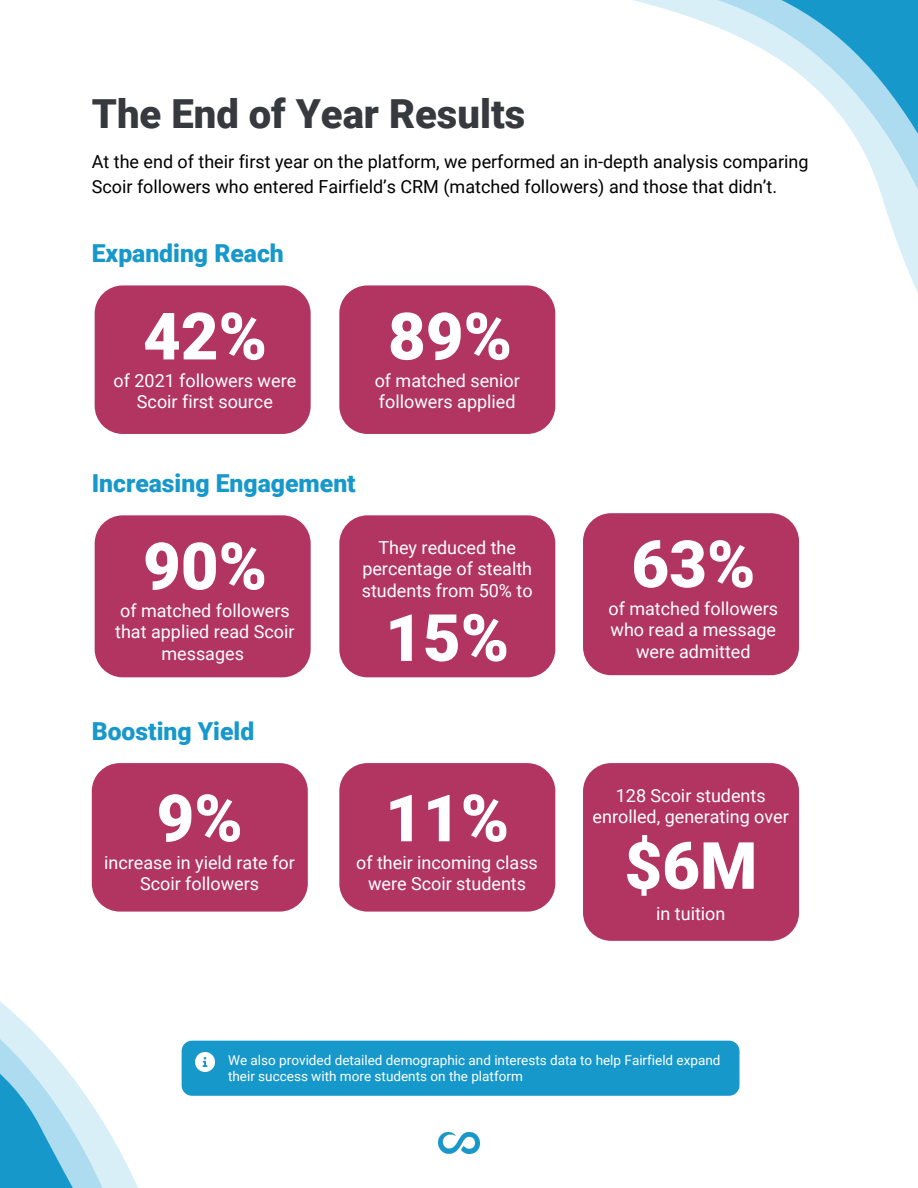
<style>
.page{position:relative;width:918px;height:1188px;background:#fff}
.page>*{position:absolute;margin:0;border:0;box-sizing:border-box;transform-origin:0 0}
.t1{font:900 65.25px "Roboto";color:#fff}
.t2{font:900 40.05px "Roboto";color:#36393d}
.t3{font:900 24.75px "Roboto";color:#1798cb}
.t4{font:18px/21.3px "Roboto";color:#fff;text-align:center}
.t5{font:18px/24.8px "Roboto";color:#000}
.t6{font:13.5px/16px "Roboto";color:#fff}
</style>
<div class="page">
<svg style="left:0;top:1001px;width:465px;height:187px"></svg>
<img style="left:438px;top:1133px;width:42px;height:21px">
<svg style="left:532px;top:0;width:386px;height:605px"></svg>
<div style="left:95px;top:285px;width:216px;height:149px;background:#b23461;border-radius:28px"></div>
<div style="left:95px;top:515px;width:216px;height:162px;background:#b23461;border-radius:28px"></div>
<div style="left:583px;top:513px;width:216px;height:162px;background:#b23461;border-radius:28px"></div>
<div style="left:339px;top:285px;width:216px;height:149px;background:#b23461;border-radius:28px"></div>
<div style="left:339px;top:515px;width:216px;height:162px;background:#b23461;border-radius:28px"></div>
<div style="left:583px;top:763px;width:216px;height:178px;background:#b23461;border-radius:28px"></div>
<div style="left:182px;top:1041px;width:558px;height:55px;background:#1798cb;border-radius:10px"></div>
<img style="left:195px;top:1052px;width:19px;height:19px">
<div style="left:92px;top:763px;width:216px;height:149px;background:#b23461;border-radius:28px"></div>
<div style="left:339px;top:763px;width:216px;height:149px;background:#b23461;border-radius:28px"></div>
<h2 class="t2" style="left:92px;top:91px;width:435px">The End of Year Results</h2>
<p class="t5" style="left:92px;top:149px;width:718px">At the end of their first year on the platform, we performed an in-depth analysis comparing<br>Scoir followers who entered Fairfield’s CRM (matched followers) and those that didn’t.</p>
<h3 class="t3" style="left:92px;top:239px;width:194px">Expanding Reach</h3>
<h1 class="t1" style="left:143px;top:299px;width:126px">42%</h1>
<p class="t4" style="left:114px;top:370px;width:184px">of 2021 followers were<br>Scoir first source</p>
<h1 class="t1" style="left:388px;top:299px;width:126px">89%</h1>
<p class="t4" style="left:375px;top:370px;width:147px;text-align:left">of matched senior followers applied</p>
<h3 class="t3" style="left:92px;top:469px;width:265px">Increasing Engagement</h3>
<h1 class="t1" style="left:143px;top:529px;width:126px">90%</h1>
<p class="t4" style="left:115px;top:600px;width:181px">of matched followers that applied read Scoir messages</p>
<h3 class="t3" style="left:92px;top:717px;width:164px">Boosting Yield</h3>
<p class="t4" style="left:362px;top:537px;width:172px">They reduced the percentage of stealth students from 50% to</p>
<h1 class="t1" style="left:385px;top:600px;width:126px">15%</h1>
<h1 class="t1" style="left:157px;top:781px;width:88px">9%</h1>
<h1 class="t1" style="left:385px;top:781px;width:126px">11%</h1>
<p class="t4" style="left:104px;top:852px;width:192px">increase in yield rate for<br>Scoir followers</p>
<p class="t4" style="left:356px;top:852px;width:183px">of their incoming class were Scoir students</p>
<h1 class="t1" style="left:631px;top:527px;width:126px">63%</h1>
<p class="t4" style="left:608px;top:598px;width:171px">of matched followers who read a message were admitted</p>
<p class="t4" style="left:593px;top:785px;width:198px">128 Scoir students enrolled, generating over</p>
<h1 class="t1" style="left:624px;top:828px;width:134px">$6M</h1>
<p class="t4" style="left:656px;top:903px;width:71px">in tuition</p>
<p class="t6" style="left:228px;top:1052px;width:494px">We also provided detailed demographic and interests data to help Fairfield expand their success with more students on the platform</p>
</div>
